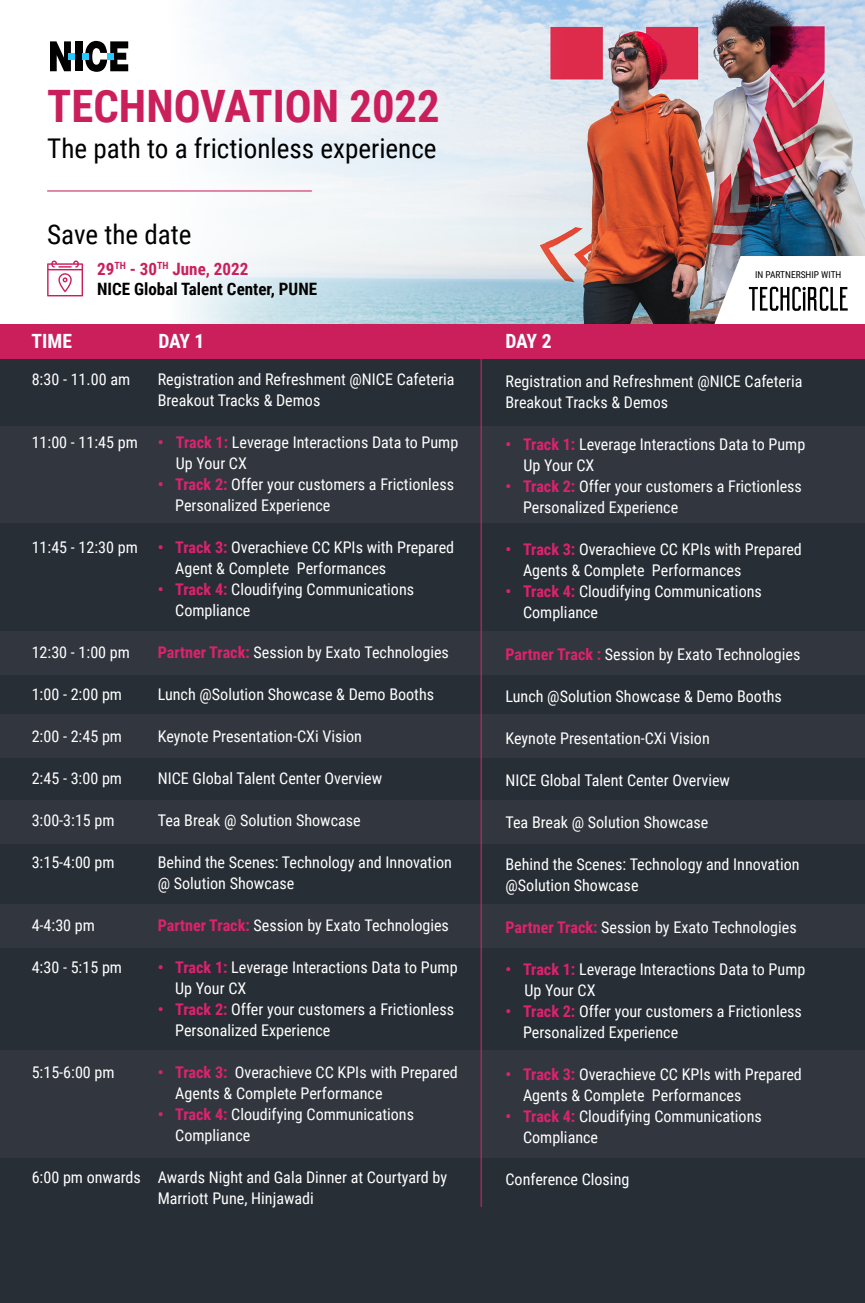
<style>
.page{position:relative;width:865px;height:1303px;background:#fff}
.page>*{position:absolute;margin:0;border:0;box-sizing:border-box;transform-origin:0 0}
.t1{font:700 44.66px "Roboto Condensed";color:#cb1f5c}
.t2{font:27.12px "Roboto Condensed";color:#000}
.t3{font:700 19.6px "Roboto Condensed";letter-spacing:-.01em;color:#fff}
.t4{font:700 17.04px/20.2px "Roboto Condensed";color:#000}
.t5{font:16.1px/21px "Roboto Condensed";color:#fff}
.t6{font:9.45px "Roboto Condensed";color:#000}
.s1{color:#cb1f5c}
.s2{font-weight:700;color:#dd226e}
</style>
<div class="page">
<img style="left:188px;top:0;width:676px;height:324px">
<svg style="left:714px;top:256px;width:150px;height:68px"></svg>
<div style="left:0;top:359px;width:864px;height:943px;background:#282e36"></div>
<svg style="left:166px;top:0;width:398px;height:323px"></svg>
<div style="left:0;top:426px;width:864px;height:97px;background:#32373f"></div>
<div style="left:0;top:631px;width:864px;height:43px;background:#32373f"></div>
<div style="left:0;top:714px;width:864px;height:43px;background:#32373f"></div>
<div style="left:0;top:799px;width:864px;height:44px;background:#32373f"></div>
<div style="left:0;top:904px;width:864px;height:43px;background:#32373f"></div>
<div style="left:0;top:1050px;width:864px;height:107px;background:#32373f"></div>
<div style="left:0;top:324px;width:864px;height:35px;background:#cb1f5c"></div>
<hr style="left:480px;top:359px;width:1px;height:847px;background:#e21e6e">
<svg style="left:47px;top:260px;width:36px;height:36px"></svg>
<hr style="left:47px;top:190px;width:265px;height:1px;background:#cb1f5c">
<svg style="left:85px;top:41px;width:43px;height:31px"></svg>
<div style="left:75px;top:41px;width:7px;height:30px;background:#000"></div>
<svg style="left:50px;top:41px;width:21px;height:30px"></svg>
<div style="left:107px;top:53px;width:7px;height:7px;background:#23c9ff"></div>
<div style="left:82px;top:53px;width:7px;height:7px;background:#23c9ff"></div>
<div style="left:68px;top:53px;width:7px;height:7px;background:#23c9ff"></div>
<h1 class="t1" style="left:47px;top:75px;width:394px">TECHNOVATION 2022</h1>
<h2 class="t2" style="left:47px;top:129px;width:391px">The path to a frictionless experience</h2>
<h2 class="t2" style="left:47px;top:215px;width:146px">Save the date</h2>
<p class="t4" style="left:97px;top:258px;width:221px"><span class="s1">29</span><sup>TH</sup> <span class="s1">- 30</span><sup>TH</sup> <span class="s1">June, 2022<br></span>NICE Global Talent Center, PUNE</p>
<p class="t3" style="left:32px;top:327px;width:42px">TIME</p>
<p class="t3" style="left:158px;top:327px;width:48px">DAY 1</p>
<p class="t3" style="left:505px;top:327px;width:48px">DAY 2</p>
<p class="t6" style="left:755px;top:268px;width:88px">IN PARTNERSHIP WITH</p>
<p class="t5" style="left:32px;top:368px;width:100px">8:30 - 11.00 am</p>
<p class="t5" style="left:158px;top:368px;width:298px">Registration and Refreshment @NICE Cafeteria<br>Breakout Tracks &amp; Demos</p>
<p class="t5" style="left:176px;top:431px;width:284px;text-indent:-144px">11:00 - 11:45 pm <span class="s2">• Track 1:</span> Leverage Interactions Data to Pump<br>Up Your CX</p>
<p class="t5" style="left:175px;top:473px;width:280px;text-indent:-18px"><span class="s2">• Track 2:</span> Offer your customers a Frictionless<br>Personalized Experience</p>
<p class="t5" style="left:175px;top:536px;width:280px;text-indent:-143px">11:45 - 12:30 pm <span class="s2">• Track 3:</span> Overachieve CC KPIs with Prepared<br>Agent &amp; Complete Performances</p>
<p class="t5" style="left:175px;top:578px;width:240px;text-indent:-18px"><span class="s2">• Track 4:</span> Cloudifying Communications<br>Compliance</p>
<p class="t5" style="left:32px;top:641px;width:100px">12:30 - 1:00 pm</p>
<p class="t5" style="left:158px;top:641px;width:293px"><span class="s2">Partner Track:</span> Session by Exato Technologies</p>
<p class="t5" style="left:32px;top:683px;width:92px">1:00 - 2:00 pm</p>
<p class="t5" style="left:158px;top:683px;width:278px">Lunch @Solution Showcase &amp; Demo Booths</p>
<p class="t5" style="left:32px;top:725px;width:92px">2:00 - 2:45 pm</p>
<p class="t5" style="left:158px;top:725px;width:206px">Keynote Presentation-CXi Vision</p>
<p class="t5" style="left:32px;top:767px;width:92px">2:45 - 3:00 pm</p>
<p class="t5" style="left:158px;top:767px;width:226px">NICE Global Talent Center Overview</p>
<p class="t5" style="left:32px;top:809px;width:84px">3:00-3:15 pm</p>
<p class="t5" style="left:158px;top:809px;width:204px">Tea Break @ Solution Showcase</p>
<p class="t5" style="left:32px;top:851px;width:84px">3:15-4:00 pm</p>
<p class="t5" style="left:158px;top:851px;width:295px">Behind the Scenes: Technology and Innovation @ Solution Showcase</p>
<p class="t5" style="left:32px;top:914px;width:65px">4-4:30 pm</p>
<p class="t5" style="left:158px;top:914px;width:293px"><span class="s2">Partner Track:</span> Session by Exato Technologies</p>
<p class="t5" style="left:32px;top:956px;width:92px">4:30 - 5:15 pm</p>
<p class="t5" style="left:175px;top:956px;width:284px;text-indent:-18px"><span class="s2">• Track 1:</span> Leverage Interactions Data to Pump<br>Up Your CX</p>
<p class="t5" style="left:175px;top:998px;width:280px;text-indent:-18px"><span class="s2">• Track 2:</span> Offer your customers a Frictionless<br>Personalized Experience</p>
<p class="t5" style="left:32px;top:1061px;width:84px">5:15-6:00 pm</p>
<p class="t5" style="left:175px;top:1061px;width:284px;text-indent:-18px"><span class="s2">• Track 3:</span> Overachieve CC KPIs with Prepared<br>Agents &amp; Complete Performance</p>
<p class="t5" style="left:175px;top:1103px;width:240px;text-indent:-18px"><span class="s2">• Track 4:</span> Cloudifying Communications<br>Compliance</p>
<p class="t5" style="left:32px;top:1166px;width:417px;text-align:center">6:00 pm onwards Awards Night and Gala Dinner at Courtyard by<br>Marriott Pune, Hinjawadi</p>
<p class="t5" style="left:505px;top:370px;width:298px">Registration and Refreshment @NICE Cafeteria<br>Breakout Tracks &amp; Demos</p>
<p class="t5" style="left:523px;top:433px;width:283px;text-indent:-18px"><span class="s2">• Track 1:</span> Leverage Interactions Data to Pump<br>Up Your CX</p>
<p class="t5" style="left:523px;top:475px;width:280px;text-indent:-18px"><span class="s2">• Track 2:</span> Offer your customers a Frictionless<br>Personalized Experience</p>
<p class="t5" style="left:523px;top:538px;width:280px;text-indent:-18px"><span class="s2">• Track 3:</span> Overachieve CC KPIs with Prepared<br>Agents &amp; Complete Performances</p>
<p class="t5" style="left:523px;top:580px;width:240px;text-indent:-18px"><span class="s2">• Track 4:</span> Cloudifying Communications<br>Compliance</p>
<p class="t5" style="left:505px;top:643px;width:296px"><span class="s2">Partner Track :</span> Session by Exato Technologies</p>
<p class="t5" style="left:505px;top:685px;width:278px">Lunch @Solution Showcase &amp; Demo Booths</p>
<p class="t5" style="left:505px;top:727px;width:206px">Keynote Presentation-CXi Vision</p>
<p class="t5" style="left:505px;top:769px;width:226px">NICE Global Talent Center Overview</p>
<p class="t5" style="left:505px;top:811px;width:204px">Tea Break @ Solution Showcase</p>
<p class="t5" style="left:505px;top:853px;width:295px">Behind the Scenes: Technology and Innovation @Solution Showcase</p>
<p class="t5" style="left:505px;top:916px;width:293px"><span class="s2">Partner Track:</span> Session by Exato Technologies</p>
<p class="t5" style="left:524px;top:958px;width:282px;text-indent:-19px"><span class="s2">• Track 1:</span> Leverage Interactions Data to Pump<br>Up Your CX</p>
<p class="t5" style="left:523px;top:1000px;width:280px;text-indent:-18px"><span class="s2">• Track 2:</span> Offer your customers a Frictionless<br>Personalized Experience</p>
<p class="t5" style="left:523px;top:1063px;width:280px;text-indent:-18px"><span class="s2">• Track 3:</span> Overachieve CC KPIs with Prepared<br>Agents &amp; Complete Performances</p>
<p class="t5" style="left:523px;top:1105px;width:240px;text-indent:-18px"><span class="s2">• Track 4:</span> Cloudifying Communications<br>Compliance</p>
<p class="t5" style="left:505px;top:1168px;width:125px">Conference Closing</p>
</div>
